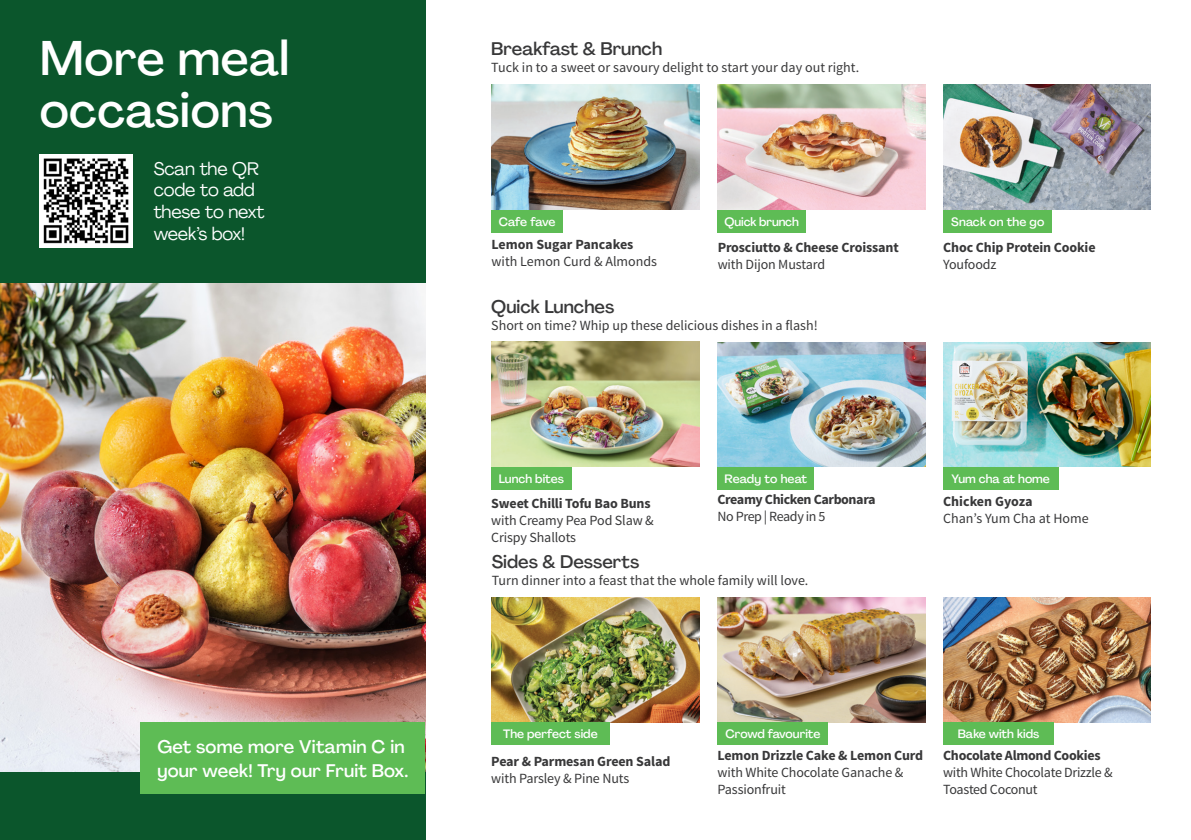
<style>
.page{position:relative;width:1191px;height:840px;background:#fff}
.page>*{position:absolute;margin:0;border:0;box-sizing:border-box;transform-origin:0 0}
.t1{font:500 48px/52px "Agrandir";letter-spacing:.01em;color:#fff}
.Body_Copy_Black{font:500 18px/24px "Agrandir";letter-spacing:.01em;color:#fff}
.Body_Copy_Black-2{font:500 18px "Agrandir";color:#383839}
.t2{font:18px/21.6px "Agrandir";letter-spacing:-.01em;color:#fff}
.Menu_Title{font:14px/16.8px "Source Sans Pro";letter-spacing:-.01em;color:#383839}
.Body_Copy_Black-3{font:14px "Source Sans Pro";color:#383839}
.Menu_Title-2{font:700 14px/16.8px "Source Sans Pro";letter-spacing:-.01em;color:#383839}
.Menu_Title-3{font:700 14px/16.8px "Source Sans Pro";letter-spacing:-.03em;color:#383839}
.t3{font:500 12px "Agrandir";color:#fff}
.t4{font:500 12px "Agrandir";letter-spacing:-.035em;color:#fff}
.s1{font-weight:700}
.s2{font-weight:400}
</style>
<div class="page">
<div style="left:0;top:0;width:425px;height:839px;background:#0b562c"></div>
<img style="left:491px;top:342px;width:208px;height:124px">
<img style="left:491px;top:597px;width:208px;height:124px">
<img style="left:717px;top:342px;width:208px;height:124px">
<img style="left:717px;top:597px;width:208px;height:124px">
<img style="left:943px;top:342px;width:207px;height:124px">
<img style="left:943px;top:597px;width:207px;height:124px">
<img style="left:0;top:283px;width:425px;height:488px">
<div style="left:943px;top:466px;width:115px;height:23px;background:#5ebc55"></div>
<div style="left:491px;top:721px;width:118px;height:23px;background:#5ebc55"></div>
<div style="left:491px;top:466px;width:80px;height:23px;background:#5ebc55"></div>
<div style="left:717px;top:721px;width:111px;height:23px;background:#5ebc55"></div>
<div style="left:943px;top:721px;width:110px;height:23px;background:#5ebc55"></div>
<div style="left:717px;top:466px;width:97px;height:23px;background:#5ebc55"></div>
<div style="left:140px;top:721px;width:285px;height:72px;background:#5ebc55"></div>
<div style="left:717px;top:209px;width:89px;height:23px;background:#5ebc55"></div>
<img style="left:40px;top:155px;width:92px;height:92px">
<img style="left:491px;top:85px;width:208px;height:124px">
<div style="left:491px;top:209px;width:72px;height:23px;background:#5ebc55"></div>
<img style="left:717px;top:85px;width:208px;height:124px">
<img style="left:943px;top:85px;width:207px;height:124px">
<div style="left:943px;top:209px;width:109px;height:23px;background:#5ebc55"></div>
<p class="t1" style="left:40px;top:31px;width:251px">More meal occasions</p>
<p class="t2" style="left:154px;top:157px;width:112px">Scan the QR code to add these to next week’s box!</p>
<p class="Body_Copy_Black" style="left:157px;top:734px;width:252px">Get some more Vitamin C in your week! Try our Fruit Box.</p>
<p class="Body_Copy_Black-2" style="left:491px;top:37px;width:172px">Breakfast &amp; Brunch</p>
<p class="Body_Copy_Black-3" style="left:491px;top:58px;width:369px">Tuck in to a sweet or savoury delight to start your day out right.</p>
<p class="t4" style="left:499px;top:214px;width:58px">Cafe fave</p>
<p class="Menu_Title" style="left:491px;top:236px;width:167px"><span class="s1">Lemon Sugar Pancakes </span>with Lemon Curd &amp; Almonds</p>
<p class="t3" style="left:724px;top:214px;width:76px">Quick brunch</p>
<p class="t3" style="left:951px;top:214px;width:95px">Snack on the go</p>
<p class="Menu_Title-2" style="left:717px;top:239px;width:183px">Prosciutto &amp; Cheese Croissant <span class="s2">with Dijon Mustard</span></p>
<p class="Menu_Title-2" style="left:943px;top:239px;width:154px">Choc Chip Protein Cookie<br><span class="s2">Youfoodz</span></p>
<p class="Body_Copy_Black-2" style="left:491px;top:296px;width:125px">Quick Lunches</p>
<p class="Body_Copy_Black-3" style="left:491px;top:317px;width:328px">Short on time? Whip up these delicious dishes in a flash!</p>
<p class="t3" style="left:499px;top:470px;width:67px">Lunch bites</p>
<p class="t3" style="left:724px;top:470px;width:84px">Ready to heat</p>
<p class="t3" style="left:951px;top:471px;width:100px">Yum cha at home</p>
<p class="Menu_Title" style="left:491px;top:495px;width:164px"><span class="s1">Sweet Chilli Tofu Bao Buns </span>with Creamy Pea Pod Slaw &amp;<br>Crispy Shallots</p>
<p class="Menu_Title-3" style="left:717px;top:491px;width:160px">Creamy Chicken Carbonara<br><span class="s2">No Prep | Ready in 5</span></p>
<p class="Menu_Title" style="left:943px;top:492px;width:147px"><span class="s1">Chicken Gyoza<br></span>Chan’s Yum Cha at Home</p>
<p class="Body_Copy_Black-2" style="left:492px;top:550px;width:149px">Sides &amp; Desserts</p>
<p class="Body_Copy_Black-3" style="left:492px;top:571px;width:318px">Turn dinner into a feast that the whole family will love.</p>
<p class="t3" style="left:503px;top:726px;width:96px">The perfect side</p>
<p class="Menu_Title-2" style="left:491px;top:752px;width:181px">Pear &amp; Parmesan Green Salad <span class="s2">with Parsley &amp; Pine Nuts</span></p>
<p class="t3" style="left:725px;top:726px;width:97px">Crowd favourite</p>
<p class="t3" style="left:957px;top:726px;width:83px">Bake with kids</p>
<p class="Menu_Title-2" style="left:717px;top:747px;width:207px">Lemon Drizzle Cake &amp; Lemon Curd</p>
<p class="Menu_Title" style="left:717px;top:763px;width:187px">with White Chocolate Ganache &amp;<br>Passionfruit</p>
<p class="Menu_Title" style="left:943px;top:747px;width:171px"><span class="s1">Chocolate Almond Cookies </span>with White Chocolate Drizzle &amp;<br>Toasted Coconut</p>
</div>
